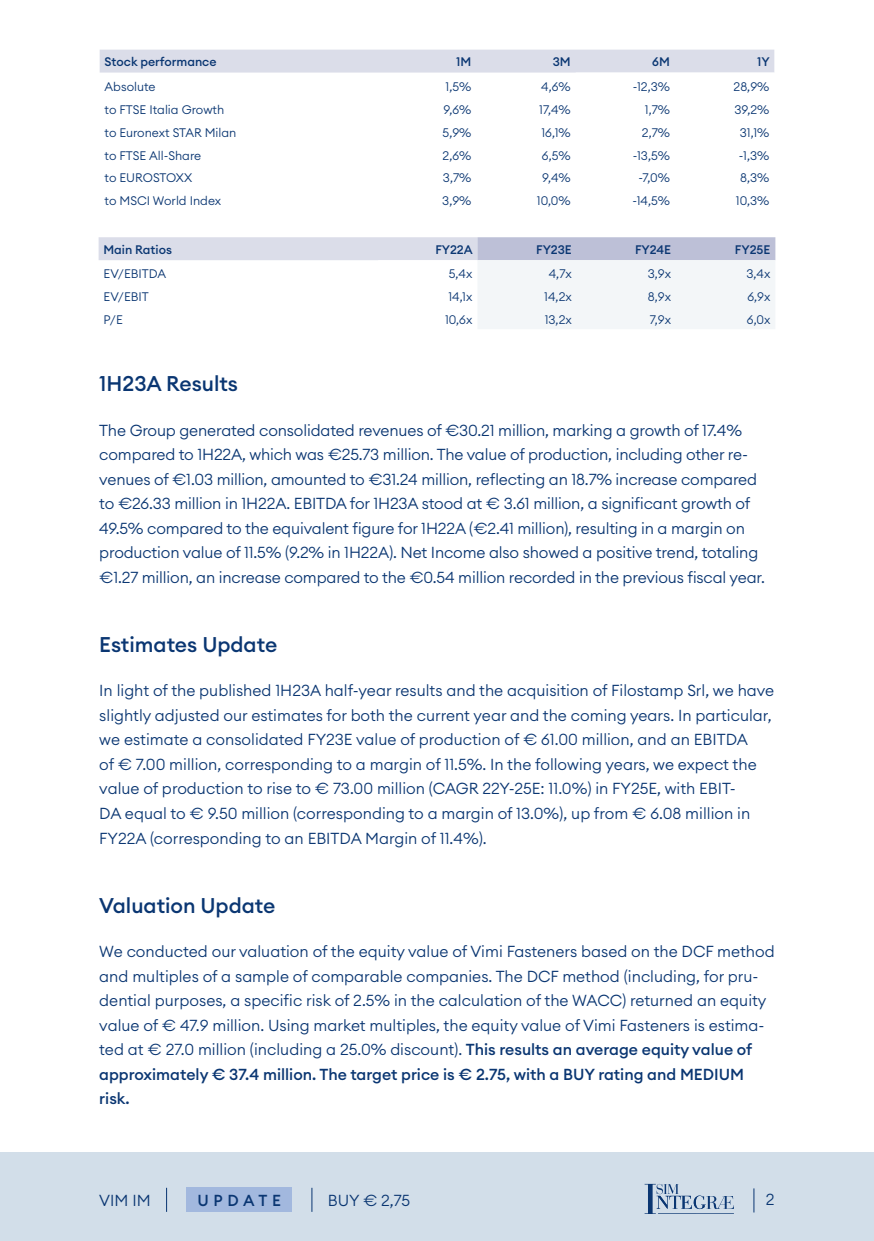
<style>
.page{position:relative;width:874px;height:1241px;background:#fff}
.page>*{position:absolute;margin:0;border:0;box-sizing:border-box;transform-origin:0 0}
.Heading_3{font:500 21px "Euclid Circular A";color:#0a3672}
.t1{font:300 15.75px/24.5px "Euclid Circular A";color:#0a3672}
.t2{font:500 15.75px "Euclid Circular A";letter-spacing:.3em;color:#0a3672}
.par_tabella_base{font:300 12.25px "Euclid Circular A";color:#0a3672}
.par_tabella_base-2{font:500 12.25px "Euclid Circular A";color:#0a3672}
.s1{font-weight:500}
</style>
<div class="page">
<div style="left:0;top:1152px;width:873px;height:88px;background:#d2dee9"></div>
<svg style="left:166px;top:1187px;width:1px;height:24px"></svg>
<div style="left:186px;top:1187px;width:106px;height:24px;background:#a2b8de"></div>
<svg style="left:311px;top:1187px;width:1px;height:24px"></svg>
<svg style="left:753px;top:1188px;width:1px;height:24px"></svg>
<svg style="left:644px;top:1183px;width:89px;height:30px"></svg>
<div style="left:100px;top:50px;width:674px;height:23px;background:#dbdde9"></div>
<svg style="left:98px;top:237px;width:677px;height:92px"></svg>
<p class="par_tabella_base-2" style="left:105px;top:54px;width:113px">Stock performance</p>
<p class="par_tabella_base-2" style="left:456px;top:54px;width:17px">1M</p>
<p class="par_tabella_base-2" style="left:552px;top:54px;width:19px">3M</p>
<p class="par_tabella_base-2" style="left:652px;top:54px;width:19px">6M</p>
<p class="par_tabella_base-2" style="left:756px;top:54px;width:14px">1Y</p>
<p class="par_tabella_base" style="left:105px;top:78px;width:53px">Absolute</p>
<p class="par_tabella_base" style="left:445px;top:78px;width:27px">1,5%</p>
<p class="par_tabella_base" style="left:541px;top:78px;width:31px">4,6%</p>
<p class="par_tabella_base" style="left:632px;top:78px;width:39px">-12,3%</p>
<p class="par_tabella_base" style="left:733px;top:78px;width:37px">28,9%</p>
<p class="par_tabella_base" style="left:105px;top:101px;width:121px">to FTSE Italia Growth</p>
<p class="par_tabella_base" style="left:443px;top:101px;width:29px">9,6%</p>
<p class="par_tabella_base" style="left:539px;top:101px;width:33px">17,4%</p>
<p class="par_tabella_base" style="left:644px;top:101px;width:27px">1,7%</p>
<p class="par_tabella_base" style="left:734px;top:101px;width:36px">39,2%</p>
<p class="par_tabella_base" style="left:105px;top:124px;width:133px">to Euronext STAR Milan</p>
<p class="par_tabella_base" style="left:442px;top:124px;width:30px">5,9%</p>
<p class="par_tabella_base" style="left:541px;top:124px;width:31px">16,1%</p>
<p class="par_tabella_base" style="left:641px;top:124px;width:30px">2,7%</p>
<p class="par_tabella_base" style="left:739px;top:124px;width:31px">31,1%</p>
<p class="par_tabella_base" style="left:105px;top:147px;width:98px">to FTSE All-Share</p>
<p class="par_tabella_base" style="left:442px;top:147px;width:30px">2,6%</p>
<p class="par_tabella_base" style="left:541px;top:147px;width:30px">6,5%</p>
<p class="par_tabella_base" style="left:632px;top:147px;width:39px">-13,5%</p>
<p class="par_tabella_base" style="left:738px;top:147px;width:32px">-1,3%</p>
<p class="par_tabella_base" style="left:105px;top:170px;width:89px">to EUROSTOXX</p>
<p class="par_tabella_base" style="left:443px;top:170px;width:30px">3,7%</p>
<p class="par_tabella_base" style="left:542px;top:170px;width:30px">9,4%</p>
<p class="par_tabella_base" style="left:638px;top:170px;width:33px">-7,0%</p>
<p class="par_tabella_base" style="left:739px;top:170px;width:31px">8,3%</p>
<p class="par_tabella_base" style="left:105px;top:193px;width:118px">to MSCI World Index</p>
<p class="par_tabella_base" style="left:442px;top:193px;width:31px">3,9%</p>
<p class="par_tabella_base" style="left:536px;top:193px;width:35px">10,0%</p>
<p class="par_tabella_base" style="left:632px;top:193px;width:39px">-14,5%</p>
<p class="par_tabella_base" style="left:735px;top:193px;width:35px">10,3%</p>
<p class="par_tabella_base-2" style="left:103px;top:241px;width:70px">Main Ratios</p>
<p class="par_tabella_base-2" style="left:435px;top:241px;width:39px">FY22A</p>
<p class="par_tabella_base-2" style="left:536px;top:241px;width:37px">FY23E</p>
<p class="par_tabella_base-2" style="left:634px;top:241px;width:38px">FY24E</p>
<p class="par_tabella_base-2" style="left:734px;top:241px;width:37px">FY25E</p>
<p class="par_tabella_base" style="left:103px;top:266px;width:64px">EV/EBITDA</p>
<p class="par_tabella_base" style="left:448px;top:266px;width:25px">5,4x</p>
<p class="par_tabella_base" style="left:548px;top:266px;width:24px">4,7x</p>
<p class="par_tabella_base" style="left:647px;top:266px;width:25px">3,9x</p>
<p class="par_tabella_base" style="left:746px;top:266px;width:25px">3,4x</p>
<p class="par_tabella_base" style="left:103px;top:289px;width:47px">EV/EBIT</p>
<p class="par_tabella_base" style="left:448px;top:289px;width:26px">14,1x</p>
<p class="par_tabella_base" style="left:544px;top:289px;width:29px">14,2x</p>
<p class="par_tabella_base" style="left:647px;top:289px;width:25px">8,9x</p>
<p class="par_tabella_base" style="left:747px;top:289px;width:25px">6,9x</p>
<p class="par_tabella_base" style="left:103px;top:312px;width:21px">P/E</p>
<p class="par_tabella_base" style="left:445px;top:312px;width:29px">10,6x</p>
<p class="par_tabella_base" style="left:544px;top:312px;width:29px">13,2x</p>
<p class="par_tabella_base" style="left:649px;top:312px;width:23px">7,9x</p>
<p class="par_tabella_base" style="left:746px;top:312px;width:25px">6,0x</p>
<p class="Heading_3" style="left:99px;top:370px;width:140px">1H23A Results</p>
<p class="t1" style="left:99px;top:417px;width:667px">The Group generated consolidated revenues of €30.21 million, marking a growth of 17.4% compared to 1H22A, which was €25.73 million. The value of production, including other re&shy;venues of €1.03 million, amounted to €31.24 million, reflecting an 18.7% increase compared to €26.33 million in 1H22A. EBITDA for 1H23A stood at € 3.61 million, a significant growth of 49.5% compared to the equivalent figure for 1H22A (€2.41 million), resulting in a margin on production value of 11.5% (9.2% in 1H22A). Net Income also showed a positive trend, totaling €1.27 million, an increase compared to the €0.54 million recorded in the previous fiscal year.</p>
<p class="Heading_3" style="left:99px;top:631px;width:179px">Estimates Update</p>
<p class="t1" style="left:99px;top:678px;width:676px">In light of the published 1H23A half-year results and the acquisition of Filostamp Srl, we have slightly adjusted our estimates for both the current year and the coming years. In particular, we estimate a consolidated FY23E value of production of € 61.00 million, and an EBITDA<br>of € 7.00 million, corresponding to a margin of 11.5%. In the following years, we expect the value of production to rise to € 73.00 million (CAGR 22Y-25E: 11.0%) in FY25E, with EBIT-<br>DA equal to € 9.50 million (corresponding to a margin of 13.0%), up from € 6.08 million in FY22A (corresponding to an EBITDA Margin of 11.4%).</p>
<p class="Heading_3" style="left:99px;top:891px;width:178px">Valuation Update</p>
<p class="t1" style="left:99px;top:938px;width:676px">We conducted our valuation of the equity value of Vimi Fasteners based on the DCF method and multiples of a sample of comparable companies. The DCF method (including, for pru&shy;dential purposes, a specific risk of 2.5% in the calculation of the WACC) returned an equity value of € 47.9 million. Using market multiples, the equity value of Vimi Fasteners is estima&shy;ted at € 27.0 million (including a 25.0% discount). <span class="s1">This results an average equity value of approximately € 37.4 million. The target price is € 2.75, with a BUY rating and MEDIUM risk.</span></p>
<p class="t1" style="left:99px;top:1187px;width:53px">VIM IM</p>
<p class="t2" style="left:197px;top:1190px;width:85px">UPDATE</p>
<p class="t1" style="left:327px;top:1187px;width:84px">BUY € 2,75</p>
<p class="t1" style="left:765px;top:1186px;width:10px">2</p>
</div>
